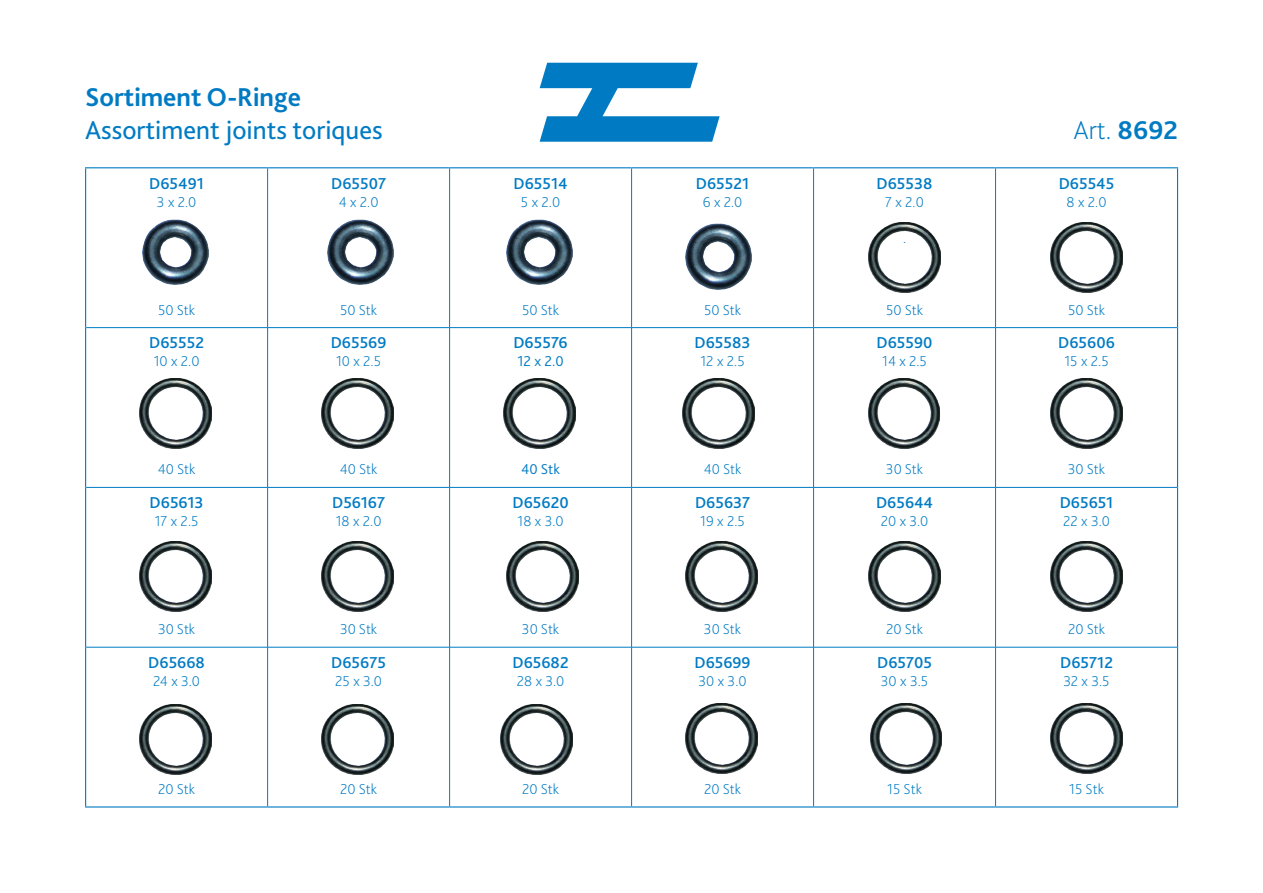
<style>
.page{position:relative;width:1263px;height:893px;background:#fff}
.page>*{position:absolute;margin:0;border:0;box-sizing:border-box;transform-origin:0 0}
.t1{font:27px "Bliss 2";color:#007bc3}
.t2{font:700 27px "Bliss 2";color:#007bc3}
.t3{font:200 27px "Bliss 2";color:#007bc3}
.t4{font:500 16.5px "Bliss 2";color:#007bc3}
.t5{font:200 15px "Bliss 2";color:#007bc3}
.t6{font:300 15px "Bliss 2";color:#007bc3}
.s1{font-weight:700}
</style>
<div class="page">
<svg style="left:540px;top:63px;width:180px;height:79px"></svg>
<img style="left:142px;top:220px;width:66px;height:65px">
<img style="left:327px;top:220px;width:67px;height:65px">
<img style="left:506px;top:220px;width:67px;height:65px">
<img style="left:685px;top:224px;width:67px;height:65px">
<img style="left:868px;top:223px;width:72px;height:69px">
<img style="left:1051px;top:223px;width:72px;height:69px">
<img style="left:139px;top:378px;width:72px;height:70px">
<img style="left:322px;top:378px;width:72px;height:70px">
<img style="left:504px;top:378px;width:71px;height:70px">
<img style="left:683px;top:378px;width:71px;height:70px">
<img style="left:868px;top:378px;width:72px;height:70px">
<img style="left:1051px;top:378px;width:72px;height:70px">
<img style="left:139px;top:541px;width:72px;height:70px">
<img style="left:322px;top:541px;width:72px;height:70px">
<img style="left:506px;top:541px;width:72px;height:70px">
<img style="left:685px;top:541px;width:72px;height:70px">
<img style="left:868px;top:541px;width:72px;height:70px">
<img style="left:1051px;top:541px;width:72px;height:70px">
<img style="left:139px;top:705px;width:72px;height:69px">
<img style="left:322px;top:705px;width:72px;height:69px">
<img style="left:501px;top:705px;width:72px;height:69px">
<img style="left:685px;top:703px;width:72px;height:70px">
<img style="left:870px;top:703px;width:72px;height:70px">
<img style="left:1051px;top:703px;width:72px;height:70px">
<hr style="left:267px;top:168px;width:1px;height:159px;background:#007bc3">
<hr style="left:449px;top:168px;width:1px;height:159px;background:#007bc3">
<hr style="left:631px;top:168px;width:1px;height:159px;background:#007bc3">
<hr style="left:813px;top:168px;width:1px;height:159px;background:#007bc3">
<hr style="left:995px;top:168px;width:1px;height:159px;background:#007bc3">
<hr style="left:86px;top:327px;width:182px;height:1px;background:#007bc3">
<hr style="left:268px;top:327px;width:182px;height:1px;background:#007bc3">
<hr style="left:267px;top:328px;width:1px;height:159px;background:#007bc3">
<hr style="left:450px;top:327px;width:182px;height:1px;background:#007bc3">
<hr style="left:449px;top:328px;width:1px;height:159px;background:#007bc3">
<hr style="left:632px;top:327px;width:181px;height:1px;background:#007bc3">
<hr style="left:631px;top:328px;width:1px;height:159px;background:#007bc3">
<hr style="left:813px;top:327px;width:182px;height:1px;background:#007bc3">
<hr style="left:813px;top:328px;width:1px;height:159px;background:#007bc3">
<hr style="left:995px;top:327px;width:182px;height:1px;background:#007bc3">
<hr style="left:995px;top:328px;width:1px;height:159px;background:#007bc3">
<hr style="left:86px;top:487px;width:182px;height:1px;background:#007bc3">
<hr style="left:268px;top:487px;width:182px;height:1px;background:#007bc3">
<hr style="left:267px;top:488px;width:1px;height:159px;background:#007bc3">
<hr style="left:450px;top:487px;width:182px;height:1px;background:#007bc3">
<hr style="left:449px;top:488px;width:1px;height:159px;background:#007bc3">
<hr style="left:632px;top:487px;width:181px;height:1px;background:#007bc3">
<hr style="left:631px;top:488px;width:1px;height:159px;background:#007bc3">
<hr style="left:813px;top:487px;width:182px;height:1px;background:#007bc3">
<hr style="left:813px;top:488px;width:1px;height:159px;background:#007bc3">
<hr style="left:995px;top:487px;width:182px;height:1px;background:#007bc3">
<hr style="left:995px;top:488px;width:1px;height:159px;background:#007bc3">
<hr style="left:86px;top:647px;width:182px;height:1px;background:#007bc3">
<hr style="left:268px;top:647px;width:182px;height:1px;background:#007bc3">
<hr style="left:267px;top:647px;width:1px;height:159px;background:#007bc3">
<hr style="left:450px;top:647px;width:182px;height:1px;background:#007bc3">
<hr style="left:449px;top:647px;width:1px;height:159px;background:#007bc3">
<hr style="left:632px;top:647px;width:181px;height:1px;background:#007bc3">
<hr style="left:631px;top:647px;width:1px;height:159px;background:#007bc3">
<hr style="left:813px;top:647px;width:182px;height:1px;background:#007bc3">
<hr style="left:813px;top:647px;width:1px;height:159px;background:#007bc3">
<hr style="left:995px;top:647px;width:182px;height:1px;background:#007bc3">
<hr style="left:995px;top:647px;width:1px;height:159px;background:#007bc3">
<hr style="left:85px;top:167px;width:183px;height:1px;background:#007bc3">
<hr style="left:85px;top:168px;width:1px;height:160px;background:#007bc3">
<hr style="left:268px;top:167px;width:182px;height:1px;background:#007bc3">
<hr style="left:450px;top:167px;width:182px;height:1px;background:#007bc3">
<hr style="left:632px;top:167px;width:181px;height:1px;background:#007bc3">
<hr style="left:813px;top:167px;width:182px;height:1px;background:#007bc3">
<hr style="left:995px;top:167px;width:183px;height:1px;background:#007bc3">
<hr style="left:1177px;top:168px;width:1px;height:160px;background:#007bc3">
<hr style="left:85px;top:328px;width:1px;height:159px;background:#007bc3">
<hr style="left:1177px;top:328px;width:1px;height:159px;background:#007bc3">
<hr style="left:85px;top:487px;width:1px;height:160px;background:#007bc3">
<hr style="left:1177px;top:487px;width:1px;height:160px;background:#007bc3">
<hr style="left:85px;top:647px;width:1px;height:159px;background:#007bc3">
<hr style="left:1177px;top:647px;width:1px;height:159px;background:#007bc3">
<hr style="left:85px;top:806px;width:183px;height:1px;background:#007bc3">
<hr style="left:268px;top:806px;width:182px;height:1px;background:#007bc3">
<hr style="left:450px;top:806px;width:182px;height:1px;background:#007bc3">
<hr style="left:632px;top:806px;width:181px;height:1px;background:#007bc3">
<hr style="left:813px;top:806px;width:182px;height:1px;background:#007bc3">
<hr style="left:995px;top:806px;width:183px;height:1px;background:#007bc3">
<p class="t2" style="left:85px;top:80px;width:217px">Sortiment O-Ringe</p>
<p class="t1" style="left:85px;top:113px;width:299px">Assortiment joints toriques</p>
<p class="t3" style="left:1073px;top:113px;width:106px">Art. <span class="s1">8692</span></p>
<p class="t4" style="left:149px;top:173px;width:56px">D65491</p>
<p class="t5" style="left:157px;top:192px;width:41px">3 x 2.0</p>
<p class="t4" style="left:331px;top:173px;width:56px">D65507</p>
<p class="t5" style="left:339px;top:192px;width:41px">4 x 2.0</p>
<p class="t4" style="left:513px;top:173px;width:56px">D65514</p>
<p class="t5" style="left:521px;top:192px;width:41px">5 x 2.0</p>
<p class="t4" style="left:696px;top:173px;width:55px">D65521</p>
<p class="t5" style="left:703px;top:192px;width:41px">6 x 2.0</p>
<p class="t4" style="left:876px;top:173px;width:57px">D65538</p>
<p class="t5" style="left:885px;top:192px;width:40px">7 x 2.0</p>
<p class="t5" style="left:903px;top:228px;width:5px">.</p>
<p class="t4" style="left:1059px;top:173px;width:57px">D65545</p>
<p class="t5" style="left:1066px;top:192px;width:41px">8 x 2.0</p>
<p class="t5" style="left:158px;top:300px;width:38px">50 Stk</p>
<p class="t5" style="left:340px;top:300px;width:38px">50 Stk</p>
<p class="t5" style="left:522px;top:300px;width:38px">50 Stk</p>
<p class="t5" style="left:704px;top:300px;width:38px">50 Stk</p>
<p class="t5" style="left:886px;top:300px;width:38px">50 Stk</p>
<p class="t5" style="left:1068px;top:300px;width:38px">50 Stk</p>
<p class="t4" style="left:149px;top:333px;width:56px">D65552</p>
<p class="t5" style="left:154px;top:352px;width:47px">10 x 2.0</p>
<p class="t4" style="left:331px;top:333px;width:57px">D65569</p>
<p class="t5" style="left:336px;top:352px;width:47px">10 x 2.5</p>
<p class="t4" style="left:513px;top:333px;width:56px">D65576</p>
<p class="t6" style="left:517px;top:352px;width:48px">12 x 2.0</p>
<p class="t4" style="left:695px;top:333px;width:57px">D65583</p>
<p class="t5" style="left:700px;top:352px;width:46px">12 x 2.5</p>
<p class="t4" style="left:876px;top:333px;width:57px">D65590</p>
<p class="t5" style="left:882px;top:352px;width:46px">14 x 2.5</p>
<p class="t4" style="left:1058px;top:333px;width:58px">D65606</p>
<p class="t5" style="left:1064px;top:352px;width:46px">15 x 2.5</p>
<p class="t5" style="left:158px;top:460px;width:39px">40 Stk</p>
<p class="t5" style="left:340px;top:460px;width:39px">40 Stk</p>
<p class="t6" style="left:521px;top:460px;width:40px">40 Stk</p>
<p class="t5" style="left:704px;top:460px;width:39px">40 Stk</p>
<p class="t5" style="left:886px;top:460px;width:39px">30 Stk</p>
<p class="t5" style="left:1068px;top:460px;width:39px">30 Stk</p>
<p class="t4" style="left:150px;top:492px;width:55px">D65613</p>
<p class="t5" style="left:155px;top:512px;width:45px">17 x 2.5</p>
<p class="t4" style="left:332px;top:492px;width:54px">D56167</p>
<p class="t5" style="left:336px;top:512px;width:47px">18 x 2.0</p>
<p class="t4" style="left:512px;top:492px;width:58px">D65620</p>
<p class="t5" style="left:517px;top:512px;width:48px">18 x 3.0</p>
<p class="t4" style="left:695px;top:492px;width:57px">D65637</p>
<p class="t5" style="left:700px;top:512px;width:46px">19 x 2.5</p>
<p class="t4" style="left:876px;top:492px;width:59px">D65644</p>
<p class="t5" style="left:881px;top:512px;width:49px">20 x 3.0</p>
<p class="t4" style="left:1060px;top:492px;width:55px">D65651</p>
<p class="t5" style="left:1063px;top:512px;width:48px">22 x 3.0</p>
<p class="t5" style="left:158px;top:620px;width:39px">30 Stk</p>
<p class="t5" style="left:340px;top:620px;width:39px">30 Stk</p>
<p class="t5" style="left:522px;top:620px;width:39px">30 Stk</p>
<p class="t5" style="left:704px;top:620px;width:39px">30 Stk</p>
<p class="t5" style="left:886px;top:620px;width:38px">20 Stk</p>
<p class="t5" style="left:1068px;top:620px;width:38px">20 Stk</p>
<p class="t4" style="left:148px;top:652px;width:58px">D65668</p>
<p class="t5" style="left:153px;top:672px;width:48px">24 x 3.0</p>
<p class="t4" style="left:331px;top:652px;width:56px">D65675</p>
<p class="t5" style="left:335px;top:672px;width:48px">25 x 3.0</p>
<p class="t4" style="left:512px;top:652px;width:58px">D65682</p>
<p class="t5" style="left:517px;top:672px;width:49px">28 x 3.0</p>
<p class="t4" style="left:694px;top:652px;width:58px">D65699</p>
<p class="t5" style="left:698px;top:672px;width:50px">30 x 3.0</p>
<p class="t4" style="left:877px;top:652px;width:56px">D65705</p>
<p class="t5" style="left:881px;top:672px;width:49px">30 x 3.5</p>
<p class="t4" style="left:1060px;top:652px;width:54px">D65712</p>
<p class="t5" style="left:1063px;top:672px;width:48px">32 x 3.5</p>
<p class="t5" style="left:158px;top:780px;width:38px">20 Stk</p>
<p class="t5" style="left:340px;top:780px;width:38px">20 Stk</p>
<p class="t5" style="left:522px;top:780px;width:38px">20 Stk</p>
<p class="t5" style="left:704px;top:780px;width:38px">20 Stk</p>
<p class="t5" style="left:887px;top:780px;width:36px">15 Stk</p>
<p class="t5" style="left:1069px;top:780px;width:36px">15 Stk</p>
</div>
